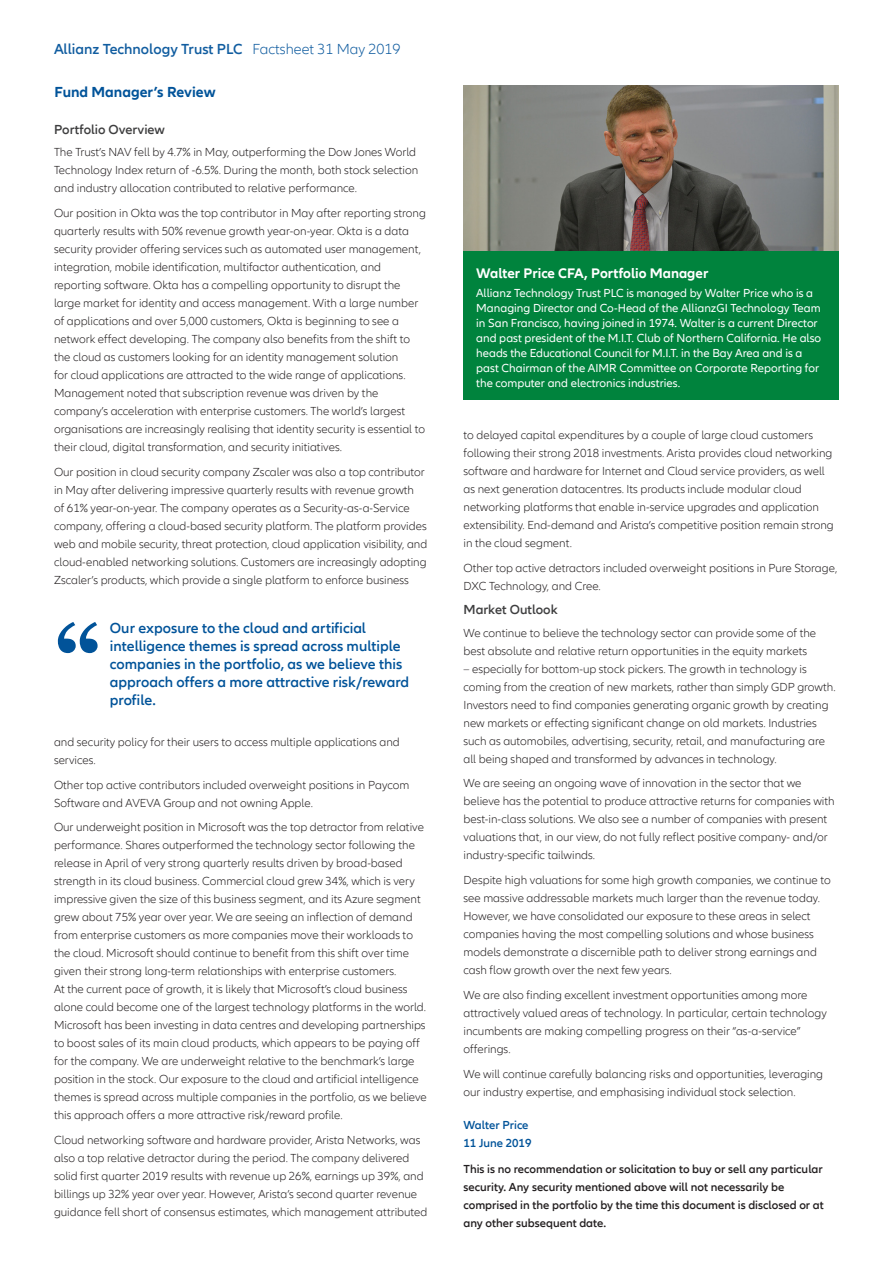
<style>
.page{position:relative;width:893px;height:1263px;background:#fff}
.page>*{position:absolute;margin:0;border:0;box-sizing:border-box;transform-origin:0 0}
.t1{font:600 15px/18px "Allianz Neo";color:#015399}
.t2{font:600 15px "Allianz Neo";color:#115da0}
.t3{font:700 15px "Allianz Neo";color:#015399}
.t4{font:700 14.25px "Allianz Neo";color:#fff}
.t5{font:600 13.5px "Allianz Neo";color:#3e3e3f}
.t6{font:300 12px/18px "Allianz Neo";color:#231f20}
.t7{font:12px/15px "Allianz Neo";color:#fff}
.t8{font:600 12px/18px "Allianz Neo";color:#231f20}
.t9{font:600 12px/18px "Allianz Neo";color:#015399}
.s1{font-weight:300}
</style>
<div class="page">
<svg style="left:58px;top:622px;width:40px;height:31px"></svg>
<img style="left:463px;top:85px;width:376px;height:166px">
<div style="left:463px;top:251px;width:376px;height:149px;background:#00833d"></div>
<p class="t2" style="left:54px;top:40px;width:348px">Allianz Technology Trust PLC <span class="s1">Factsheet 31 May 2019</span></p>
<p class="t3" style="left:55px;top:83px;width:163px">Fund Manager’s Review</p>
<p class="t5" style="left:54px;top:122px;width:113px">Portfolio Overview</p>
<p class="t6" style="left:54px;top:144px;width:366px">The Trust’s NAV fell by 4.7% in May, outperforming the Dow Jones World<br>Technology Index return of -6.5%. During the month, both stock selection and industry allocation contributed to relative performance.</p>
<p class="t6" style="left:54px;top:204px;width:374px">Our position in Okta was the top contributor in May after reporting strong quarterly results with 50% revenue growth year-on-year. Okta is a data security provider offering services such as automated user management, integration, mobile identification, multifactor authentication, and reporting software. Okta has a compelling opportunity to disrupt the large market for identity and access management. With a large number of applications and over 5,000 customers, Okta is beginning to see a network effect developing. The company also benefits from the shift to the cloud as customers looking for an identity management solution<br>for cloud applications are attracted to the wide range of applications.<br>Management noted that subscription revenue was driven by the company’s acceleration with enterprise customers. The world’s largest organisations are increasingly realising that identity security is essential to their cloud, digital transformation, and security initiatives.</p>
<p class="t6" style="left:54px;top:463px;width:375px">Our position in cloud security company Zscaler was also a top contributor in May after delivering impressive quarterly results with revenue growth of 61% year-on-year. The company operates as a Security-as-a-Service company, offering a cloud-based security platform. The platform provides web and mobile security, threat protection, cloud application visibility, and cloud-enabled networking solutions. Customers are increasingly adopting Zscaler’s products, which provide a single platform to enforce business</p>
<p class="t1" style="left:110px;top:619px;width:301px">Our exposure to the cloud and artificial intelligence themes is spread across multiple companies in the portfolio, as we believe this approach offers a more attractive risk/reward profile.</p>
<p class="t6" style="left:54px;top:733px;width:347px">and security policy for their users to access multiple applications and services.</p>
<p class="t6" style="left:54px;top:776px;width:357px">Other top active contributors included overweight positions in Paycom<br>Software and AVEVA Group and not owning Apple.</p>
<p class="t6" style="left:54px;top:819px;width:374px">Our underweight position in Microsoft was the top detractor from relative performance. Shares outperformed the technology sector following the release in April of very strong quarterly results driven by broad-based strength in its cloud business. Commercial cloud grew 34%, which is very impressive given the size of this business segment, and its Azure segment grew about 75% year over year. We are seeing an inflection of demand from enterprise customers as more companies move their workloads to the cloud. Microsoft should continue to benefit from this shift over time given their strong long-term relationships with enterprise customers.<br>At the current pace of growth, it is likely that Microsoft’s cloud business alone could become one of the largest technology platforms in the world.<br>Microsoft has been investing in data centres and developing partnerships to boost sales of its main cloud products, which appears to be paying off for the company. We are underweight relative to the benchmark’s large position in the stock. Our exposure to the cloud and artificial intelligence themes is spread across multiple companies in the portfolio, as we believe this approach offers a more attractive risk/reward profile.</p>
<p class="t6" style="left:54px;top:1131px;width:375px">Cloud networking software and hardware provider, Arista Networks, was also a top relative detractor during the period. The company delivered solid first quarter 2019 results with revenue up 26%, earnings up 39%, and billings up 32% year over year. However, Arista’s second quarter revenue guidance fell short of consensus estimates, which management attributed</p>
<p class="t4" style="left:476px;top:265px;width:234px">Walter Price CFA, Portfolio Manager</p>
<p class="t7" style="left:476px;top:286px;width:346px">Allianz Technology Trust PLC is managed by Walter Price who is a Managing Director and Co-Head of the AllianzGI Technology Team in San Francisco, having joined in 1974. Walter is a current Director and past president of the M.I.T. Club of Northern California. He also heads the Educational Council for M.I.T. in the Bay Area and is a past Chairman of the AIMR Committee on Corporate Reporting for the computer and electronics industries.</p>
<p class="t6" style="left:463px;top:426px;width:372px">to delayed capital expenditures by a couple of large cloud customers following their strong 2018 investments. Arista provides cloud networking software and hardware for Internet and Cloud service providers, as well as next generation datacentres. Its products include modular cloud networking platforms that enable in-service upgrades and application extensibility. End-demand and Arista’s competitive position remain strong in the cloud segment.</p>
<p class="t6" style="left:463px;top:559px;width:375px">Other top active detractors included overweight positions in Pure Storage,<br>DXC Technology, and Cree.</p>
<p class="t5" style="left:463px;top:602px;width:96px">Market Outlook</p>
<p class="t6" style="left:463px;top:624px;width:354px">We continue to believe the technology sector can provide some of the best absolute and relative return opportunities in the equity markets</p>
<p class="t6" style="left:463px;top:660px;width:374px">– especially for bottom-up stock pickers. The growth in technology is coming from the creation of new markets, rather than simply GDP growth.<br>Investors need to find companies generating organic growth by creating new markets or effecting significant change on old markets. Industries such as automobiles, advertising, security, retail, and manufacturing are all being shaped and transformed by advances in technology.</p>
<p class="t6" style="left:463px;top:775px;width:373px">We are seeing an ongoing wave of innovation in the sector that we believe has the potential to produce attractive returns for companies with best-in-class solutions. We also see a number of companies with present valuations that, in our view, do not fully reflect positive company- and/or industry-specific tailwinds.</p>
<p class="t6" style="left:463px;top:871px;width:369px">Despite high valuations for some high growth companies, we continue to see massive addressable markets much larger than the revenue today.<br>However, we have consolidated our exposure to these areas in select companies having the most compelling solutions and whose business models demonstrate a discernible path to deliver strong earnings and cash flow growth over the next few years.</p>
<p class="t6" style="left:463px;top:986px;width:365px">We are also finding excellent investment opportunities among more attractively valued areas of technology. In particular, certain technology incumbents are making compelling progress on their “as-a-service” offerings.</p>
<p class="t6" style="left:463px;top:1065px;width:361px">We will continue carefully balancing risks and opportunities, leveraging our industry expertise, and emphasising individual stock selection.</p>
<p class="t9" style="left:463px;top:1116px;width:70px">Walter Price<br>11 June 2019</p>
<p class="t8" style="left:463px;top:1161px;width:362px">This is no recommendation or solicitation to buy or sell any particular security. Any security mentioned above will not necessarily be comprised in the portfolio by the time this document is disclosed or at any other subsequent date.</p>
</div>
